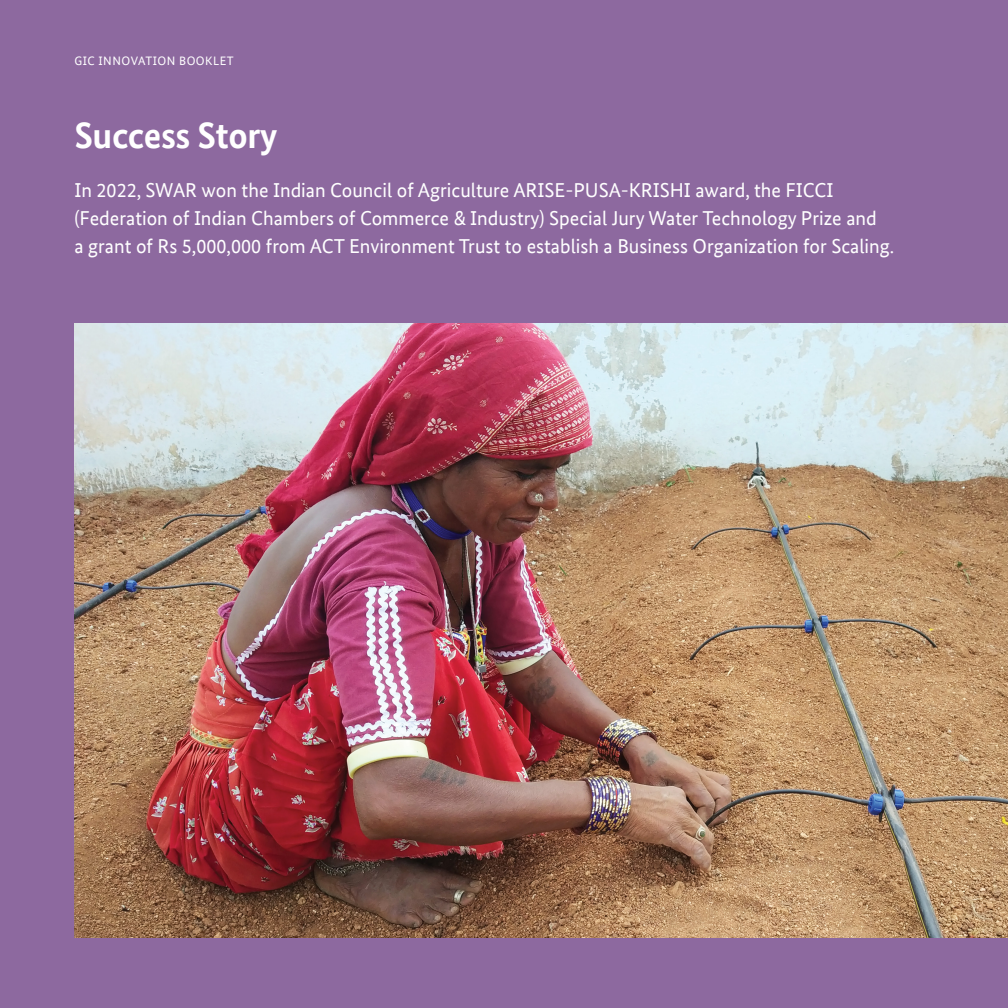
<style>
.page{position:relative;width:1008px;height:1008px;background:#8d699f}
.page>*{position:absolute;margin:0;border:0;box-sizing:border-box;transform-origin:0 0}
.t1{font:700 36.75px "Bundes Sans Office";letter-spacing:-.01em;color:#fff}
.t2{font:20.12px "Bundes Sans Office";color:#fff}
.t3{font:12.25px "Bundes Sans Office";letter-spacing:.04em;color:#fff}
</style>
<div class="page">
<img style="left:74px;top:324px;width:934px;height:614px">
<p class="t3" style="left:74px;top:54px;width:161px">GIC INNOVATION BOOKLET</p>
<p class="t1" style="left:74px;top:114px;width:204px">Success Story</p>
<p class="t2" style="left:74px;top:178px;width:760px">In 2022, SWAR won the Indian Council of Agriculture ARISE-PUSA-KRISHI award, the FICCI</p>
<p class="t2" style="left:74px;top:206px;width:804px">(Federation of Indian Chambers of Commerce &amp; Industry) Special Jury Water Technology Prize and</p>
<p class="t2" style="left:74px;top:234px;width:821px">a grant of Rs 5,000,000 from ACT Environment Trust to establish a Business Organization for Scaling.</p>
</div>
